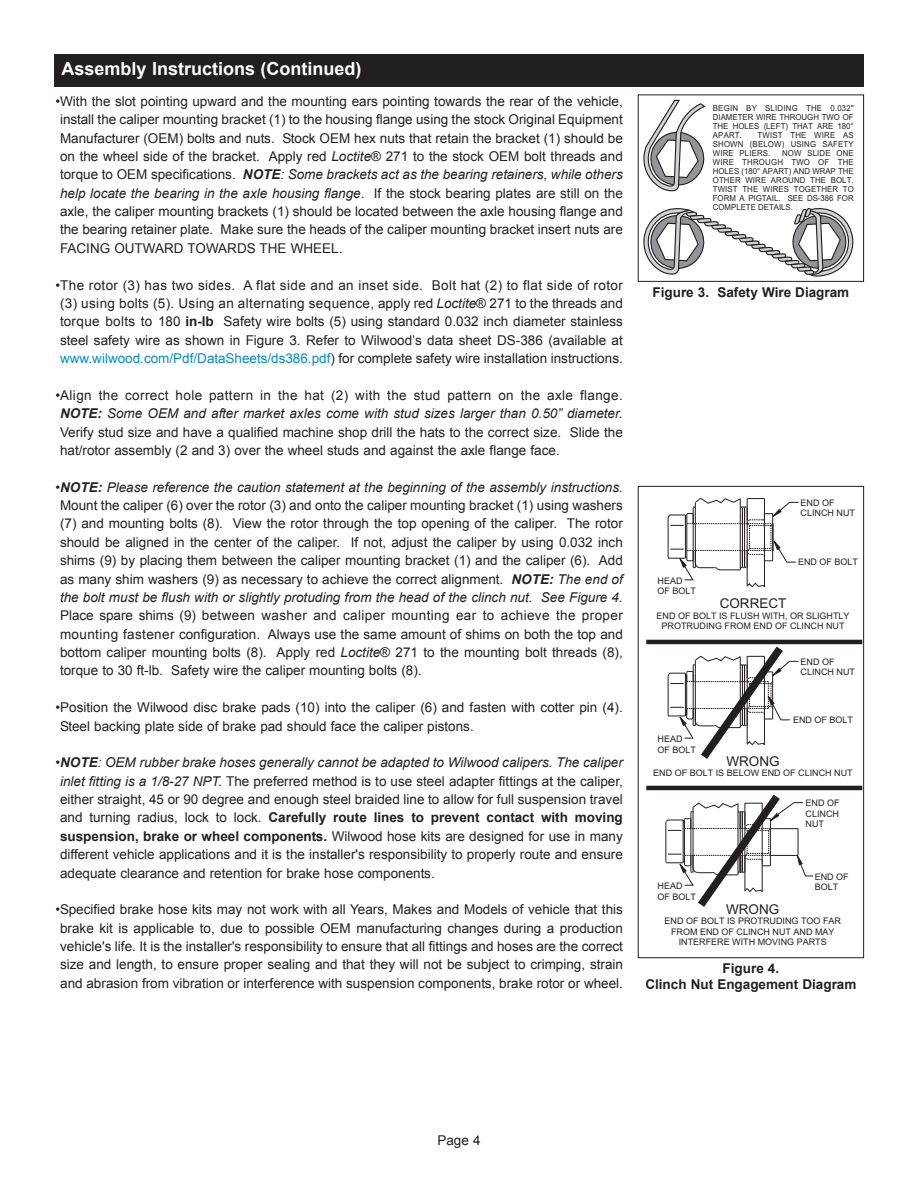
<style>
.page{position:relative;width:918px;height:1188px;background:#fff}
.page>*{position:absolute;margin:0;border:0;box-sizing:border-box;transform-origin:0 0}
.t1{font:700 18px "Arial";color:#fff}
.t2{font:13.5px/18.3px "Arial";color:#231f20;text-align:justify}
.t3{font:700 13.5px/16.2px "Arial";color:#231f20;text-align:center}
.t4{font:9px/10.5px "Arial";color:#231f20}
.t5{font:8.25px/9px "Arial";color:#231f20;text-align:justify;scale:.95 1}
.s1{font-style:italic}
.s2{font-weight:700;font-style:italic}
.s3{font-weight:700}
.s4{color:#008cd2}
</style>
<div class="page">
<div style="left:54px;top:54px;width:810px;height:32px;background:#231f20"></div>
<svg style="left:643px;top:100px;width:211px;height:176px"></svg>
<div style="left:638px;top:94px;width:226px;height:188px;border:1px solid #231f20"></div>
<svg style="left:667px;top:498px;width:132px;height:90px"></svg>
<hr style="left:646px;top:640px;width:216px;height:4px;background:#231f20">
<hr style="left:646px;top:786px;width:216px;height:4px;background:#231f20">
<svg style="left:667px;top:639px;width:132px;height:120px"></svg>
<svg style="left:665px;top:790px;width:149px;height:117px"></svg>
<div style="left:638px;top:486px;width:226px;height:472px;border:1px solid #231f20"></div>
<h1 class="t1" style="left:62px;top:58px;width:302px">Assembly Instructions (Continued)</h1>
<p class="t2" style="left:60px;top:92px;width:564px;text-indent:-5px">•With the slot pointing upward and the mounting ears pointing towards the rear of the vehicle, install the caliper mounting bracket (1) to the housing flange using the stock Original Equipment Manufacturer (OEM) bolts and nuts. Stock OEM hex nuts that retain the bracket (1) should be on the wheel side of the bracket. Apply red <span class="s1">Loctite</span>® 271 to the stock OEM bolt threads and torque to OEM specifications. <span class="s2">NOTE</span><span class="s1">: Some brackets act as the bearing retainers, while others help locate the bearing in the axle housing flange</span>. If the stock bearing plates are still on the axle, the caliper mounting brackets (1) should be located between the axle housing flange and the bearing retainer plate. Make sure the heads of the caliper mounting bracket insert nuts are FACING OUTWARD TOWARDS THE WHEEL.</p>
<p class="t2" style="left:56px;top:276px;width:569px;text-align:center">•The rotor (3) has two sides. A flat side and an inset side. Bolt hat (2) to flat side of rotor (3) using bolts (5). Using an alternating sequence, apply red <span class="s1">Loctite</span>® 271 to the threads and torque bolts to 180 <span class="s3">in-lb</span> Safety wire bolts (5) using standard 0.032 inch diameter stainless steel safety wire as shown in Figure 3. Refer to Wilwood’s data sheet DS-386 (available at <span class="s4">www.wilwood.com/Pdf/DataSheets/ds386.pdf</span>) for complete safety wire installation instructions.</p>
<p class="t2" style="left:60px;top:386px;width:564px;text-indent:-5px">•Align the correct hole pattern in the hat (2) with the stud pattern on the axle flange.<br><span class="s2">NOTE:</span> <span class="s1">Some OEM and after market axles come with stud sizes larger than 0.50” diameter.<br></span>Verify stud size and have a qualified machine shop drill the hats to the correct size. Slide the hat/rotor assembly (2 and 3) over the wheel studs and against the axle flange face.</p>
<p class="t2" style="left:56px;top:478px;width:569px;text-align:center">•<span class="s2">NOTE:</span> <span class="s1">Please reference the caution statement at the beginning of the assembly instructions.<br></span>Mount the caliper (6) over the rotor (3) and onto the caliper mounting bracket (1) using washers (7) and mounting bolts (8). View the rotor through the top opening of the caliper. The rotor should be aligned in the center of the caliper. If not, adjust the caliper by using 0.032 inch shims (9) by placing them between the caliper mounting bracket (1) and the caliper (6). Add as many shim washers (9) as necessary to achieve the correct alignment. <span class="s2">NOTE:</span> <span class="s1">The end of the bolt must be flush with or slightly protuding from the head of the clinch nut. See Figure 4.</span></p>
<p class="t2" style="left:60px;top:606px;width:564px">Place spare shims (9) between washer and caliper mounting ear to achieve the proper mounting fastener configuration. Always use the same amount of shims on both the top and bottom caliper mounting bolts (8). Apply red <span class="s1">Loctite</span>® 271 to the mounting bolt threads (8), torque to 30 ft-lb. Safety wire the caliper mounting bolts (8).</p>
<p class="t2" style="left:60px;top:698px;width:564px;text-indent:-5px">•Position the Wilwood disc brake pads (10) into the caliper (6) and fasten with cotter pin (4).<br>Steel backing plate side of brake pad should face the caliper pistons.</p>
<p class="t2" style="left:60px;top:753px;width:564px;text-indent:-5px">•<span class="s2">NOTE</span><span class="s1">: OEM rubber brake hoses generally cannot be adapted to Wilwood calipers. The caliper inlet fitting is a 1/8-27 NPT.</span> The preferred method is to use steel adapter fittings at the caliper, either straight, 45 or 90 degree and enough steel braided line to allow for full suspension travel and turning radius, lock to lock. <span class="s3">Carefully route lines to prevent contact with moving suspension, brake or wheel components.</span> Wilwood hose kits are designed for use in many different vehicle applications and it is the installer's responsibility to properly route and ensure adequate clearance and retention for brake hose components.</p>
<p class="t2" style="left:56px;top:900px;width:569px;text-align:center">•Specified brake hose kits may not work with all Years, Makes and Models of vehicle that this brake kit is applicable to, due to possible OEM manufacturing changes during a production vehicle's life. It is the installer's responsibility to ensure that all fittings and hoses are the correct size and length, to ensure proper sealing and that they will not be subject to crimping, strain and abrasion from vibration or interference with suspension components, brake rotor or wheel.</p>
<p class="t5" style="left:713px;top:104px;width:150px">BEGIN BY SLIDING THE 0.032" DIAMETER WIRE THROUGH TWO OF THE HOLES (LEFT) THAT ARE 180° APART.</p>
<p class="t5" style="left:713px;top:131px;width:150px;text-indent:45px">TWIST THE WIRE AS SHOWN (BELOW) USING SAFETY WIRE PLIERS.</p>
<p class="t5" style="left:713px;top:149px;width:150px;text-indent:69px">NOW SLIDE ONE WIRE THROUGH TWO OF THE HOLES (180° APART) AND WRAP THE OTHER WIRE AROUND THE BOLT.<br>TWIST THE WIRES TOGETHER TO FORM A PIGTAIL. SEE DS-386 FOR COMPLETE DETAILS.</p>
<p class="t3" style="left:653px;top:284px;width:198px">Figure 3. Safety Wire Diagram</p>
<p class="t4" style="left:801px;top:498px;width:56px">END OF<br>CLINCH NUT</p>
<p class="t4" style="left:658px;top:576px;width:40px">HEAD<br>OF BOLT</p>
<p class="t4" style="left:798px;top:557px;width:62px">END OF BOLT</p>
<p class="t2" style="left:720px;top:594px;width:68px">CORRECT</p>
<p class="t4" style="left:657px;top:610px;width:195px;text-align:center">END OF BOLT IS FLUSH WITH, OR SLIGHTLY<br>PROTRUDING FROM END OF CLINCH NUT</p>
<p class="t4" style="left:801px;top:657px;width:56px">END OF<br>CLINCH NUT</p>
<p class="t4" style="left:658px;top:734px;width:40px">HEAD<br>OF BOLT</p>
<p class="t4" style="left:793px;top:715px;width:62px">END OF BOLT</p>
<p class="t2" style="left:726px;top:752px;width:55px">WRONG</p>
<p class="t4" style="left:653px;top:768px;width:201px">END OF BOLT IS BELOW END OF CLINCH NUT</p>
<p class="t4" style="left:658px;top:881px;width:40px">HEAD<br>OF BOLT</p>
<p class="t4" style="left:806px;top:798px;width:36px;text-align:justify">END OF CLINCH NUT</p>
<p class="t4" style="left:815px;top:871px;width:36px">END OF<br>BOLT</p>
<p class="t2" style="left:726px;top:900px;width:55px">WRONG</p>
<p class="t4" style="left:665px;top:916px;width:178px;text-align:center">END OF BOLT IS PROTRUDING TOO FAR<br>FROM END OF CLINCH NUT AND MAY<br>INTERFERE WITH MOVING PARTS</p>
<p class="t3" style="left:645px;top:960px;width:213px">Figure 4.<br>Clinch Nut Engagement Diagram</p>
<p class="t2" style="left:437px;top:1131px;width:45px">Page 4</p>
</div>
